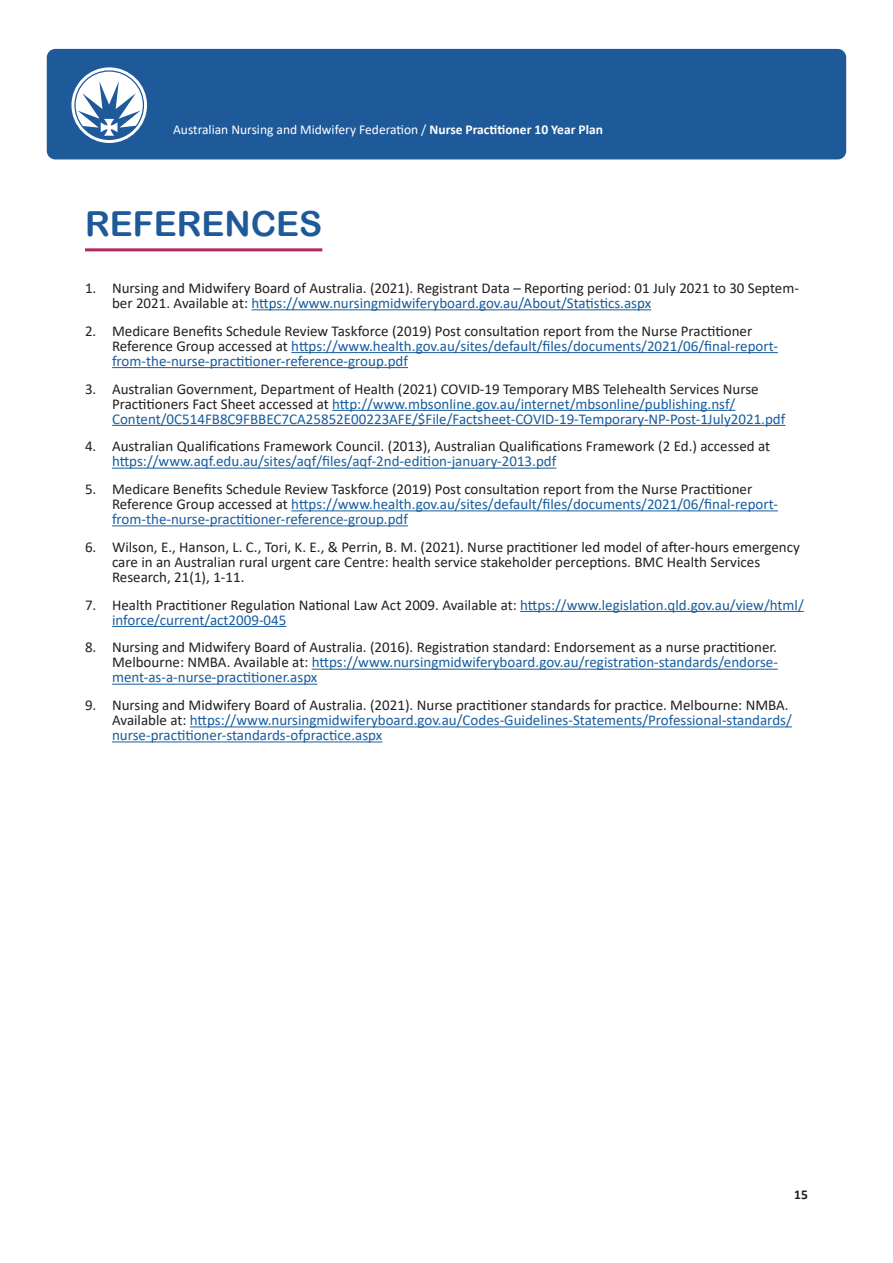
<style>
.page{position:relative;width:893px;height:1263px;background:#fff}
.page>*{position:absolute;margin:0;border:0;box-sizing:border-box;transform-origin:0 0}
.Heading_1{font:34.5px "Arial Rounded MT Bold";color:#1e599a}
.t1{font:15px/15px "Calibri";color:#175d9e}
.t2{font:15px/15px "Calibri";color:#231f20}
.t3{font:13.5px "Calibri";color:#fff}
.t4{font:700 13.5px "Calibri";color:#231f20}
.s1{font-weight:700}
.s2{color:#175d9e}
.s3{color:#231f20}
</style>
<div class="page">
<div style="left:47px;top:49px;width:799px;height:110px;background:#1e599a;border-radius:9px"></div>
<svg style="left:71px;top:67px;width:76px;height:76px"></svg>
<hr style="left:85px;top:248px;width:237px;height:3px;background:#b22762">
<hr style="left:251px;top:309px;width:400px;height:1px;background:#175d9e">
<hr style="left:291px;top:352px;width:487px;height:1px;background:#175d9e">
<hr style="left:112px;top:367px;width:296px;height:1px;background:#175d9e">
<hr style="left:332px;top:410px;width:403px;height:1px;background:#175d9e">
<hr style="left:112px;top:425px;width:673px;height:1px;background:#175d9e">
<hr style="left:112px;top:468px;width:444px;height:1px;background:#175d9e">
<hr style="left:291px;top:510px;width:487px;height:1px;background:#175d9e">
<hr style="left:112px;top:525px;width:296px;height:1px;background:#175d9e">
<hr style="left:520px;top:611px;width:284px;height:1px;background:#175d9e">
<hr style="left:112px;top:626px;width:174px;height:1px;background:#175d9e">
<hr style="left:312px;top:669px;width:466px;height:1px;background:#175d9e">
<hr style="left:112px;top:684px;width:205px;height:1px;background:#175d9e">
<hr style="left:190px;top:726px;width:602px;height:1px;background:#175d9e">
<hr style="left:112px;top:741px;width:270px;height:1px;background:#175d9e">
<p class="t3" style="left:173px;top:120px;width:431px">Australian Nursing and Midwifery Federation / <span class="s1">Nurse Practitioner 10 Year Plan</span></p>
<p class="Heading_1" style="left:85px;top:203px;width:239px">REFERENCES</p>
<p class="t2" style="left:112px;top:280px;width:688px;text-indent:-27px">1. Nursing and Midwifery Board of Australia. (2021). Registrant Data – Reporting period: 01 July 2021 to 30 Septem&shy;ber 2021. Available at: <span class="s2">https://www.nursingmidwiferyboard.gov.au/About/Statistics.aspx</span></p>
<p class="t1" style="left:112px;top:323px;width:667px;text-indent:-27px"><span class="s3">2. Medicare Benefits Schedule Review Taskforce (2019) Post consultation report from the Nurse Practitioner<br>Reference Group accessed at</span> https://www.health.gov.au/sites/default/files/documents/2021/06/final-report&shy;from-the-nurse-practitioner-reference-group.pdf</p>
<p class="t1" style="left:112px;top:381px;width:675px;text-indent:-27px"><span class="s3">3. Australian Government, Department of Health (2021) COVID-19 Temporary MBS Telehealth Services Nurse<br>Practitioners Fact Sheet accessed at</span> http://www.mbsonline.gov.au/internet/mbsonline/publishing.nsf/<br>Content/0C514FB8C9FBBEC7CA25852E00223AFE/$File/Factsheet-COVID-19-Temporary-NP-Post-1July2021.pdf</p>
<p class="t2" style="left:112px;top:439px;width:660px;text-indent:-27px">4. Australian Qualifications Framework Council. (2013), Australian Qualifications Framework (2 Ed.) accessed at <span class="s2">https://www.aqf.edu.au/sites/aqf/files/aqf-2nd-edition-january-2013.pdf</span></p>
<p class="t1" style="left:112px;top:481px;width:667px;text-indent:-27px"><span class="s3">5. Medicare Benefits Schedule Review Taskforce (2019) Post consultation report from the Nurse Practitioner<br>Reference Group accessed at</span> https://www.health.gov.au/sites/default/files/documents/2021/06/final-report&shy;from-the-nurse-practitioner-reference-group.pdf</p>
<p class="t2" style="left:112px;top:539px;width:689px;text-indent:-27px">6. Wilson, E., Hanson, L. C., Tori, K. E., &amp; Perrin, B. M. (2021). Nurse practitioner led model of after-hours emergency care in an Australian rural urgent care Centre: health service stakeholder perceptions. BMC Health Services<br>Research, 21(1), 1-11.</p>
<p class="t1" style="left:112px;top:597px;width:693px;text-indent:-27px"><span class="s3">7. Health Practitioner Regulation National Law Act 2009. Available at:</span> https://www.legislation.qld.gov.au/view/html/ inforce/current/act2009-045</p>
<p class="t2" style="left:112px;top:640px;width:667px;text-align:justify;text-indent:-27px">8. Nursing and Midwifery Board of Australia. (2016). Registration standard: Endorsement as a nurse practitioner.<br>Melbourne: NMBA. Available at: <span class="s2">https://www.nursingmidwiferyboard.gov.au/registration-standards/endorse&shy;ment-as-a-nurse-practitioner.aspx</span></p>
<p class="t1" style="left:112px;top:697px;width:681px;text-indent:-27px"><span class="s3">9. Nursing and Midwifery Board of Australia. (2021). Nurse practitioner standards for practice. Melbourne: NMBA.<br>Available at:</span> https://www.nursingmidwiferyboard.gov.au/Codes-Guidelines-Statements/Professional-standards/ nurse-practitioner-standards-ofpractice.aspx</p>
<p class="t4" style="left:794px;top:1185px;width:15px">15</p>
</div>
